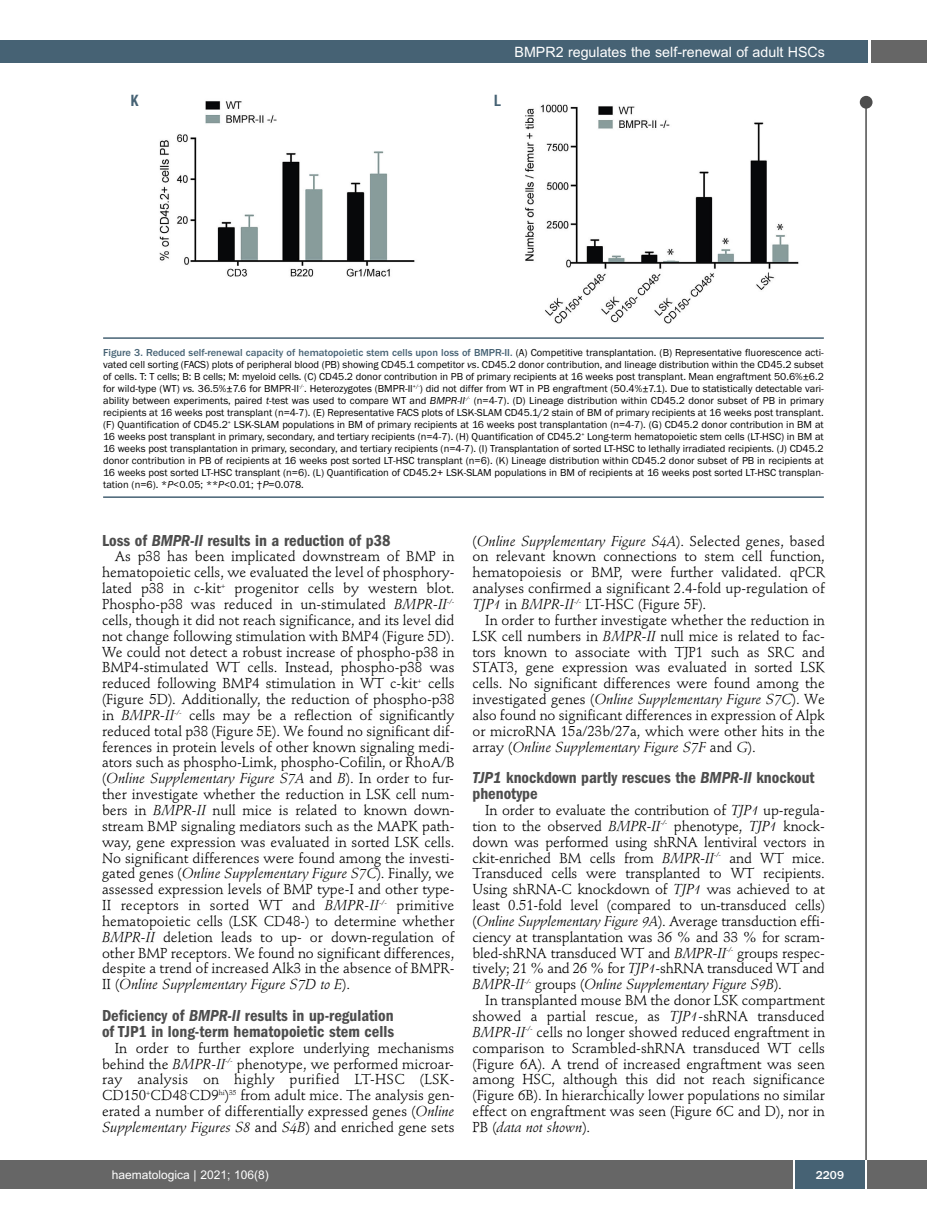
<style>
.page{position:relative;width:927px;height:1225px;background:#fff}
.page>*{position:absolute;margin:0;border:0;box-sizing:border-box;transform-origin:0 0}
.t1{font:600 condensed 16.5px/15.9px "Franklin Gothic";color:#4d4d4d}
.t2{font:700 condensed 15px "Helvetica";color:#466274}
.t3{font:14.25px/15.9px "Stempel Schneidler";color:#000;text-align:justify}
.t4{font:14.25px "Arial";color:#fff}
.t5{font:12px "Arial";color:#fff}
.t6{font:500 12px "Franklin Gothic";color:#fff}
.t7{font:10.5px/12px "Franklin Gothic";color:#000;text-align:justify}
.s1{font-weight:500;color:#466274}
.s2{font-style:italic}
</style>
<div class="page">
<div style="left:860px;top:96px;width:12px;height:13px;background:#4d4d4d;border-radius:50%"></div>
<hr style="left:865px;top:98px;width:2px;height:1062px;background:#4d4d4d">
<div style="left:871px;top:40px;width:56px;height:22px;background:#666"></div>
<div style="left:18px;top:40px;width:849px;height:22px;background:#466274"></div>
<div style="left:17px;top:1160px;width:910px;height:28px;background:#666"></div>
<div style="left:795px;top:1160px;width:70px;height:28px;background:#466274"></div>
<hr style="left:793px;top:1160px;width:2px;height:28px;background:#fff">
<hr style="left:865px;top:1160px;width:2px;height:28px;background:#fff">
<div style="left:0;top:40px;width:19px;height:22px;background:#466274"></div>
<div style="left:0;top:1160px;width:18px;height:28px;background:#666"></div>
<img style="left:159px;top:101px;width:640px;height:223px">
<hr style="left:103px;top:337px;width:721px;height:2px;background:#466274">
<hr style="left:103px;top:496px;width:721px;height:2px;background:#466274">
<p class="t2" style="left:131px;top:92px;width:10px">K</p>
<p class="t2" style="left:494px;top:92px;width:9px">L</p>
<p class="t4" style="left:515px;top:44px;width:312px">BMPR2 regulates the self-renewal of adult HSCs</p>
<p class="t7" style="left:103px;top:346px;width:722px"><span class="s1">Figure 3. Reduced self-renewal capacity of hematopoietic stem cells upon loss of BMPR-II.</span> (A) Competitive transplantation. (B) Representative fluorescence acti&shy;vated cell sorting (FACS) plots of peripheral blood (PB) showing CD45.1 competitor <span class="s2">vs</span>. CD45.2 donor contribution, and lineage distribution within the CD45.2 subset of cells. T: T cells; B: B cells; M: myeloid cells. (C) CD45.2 donor contribution in PB of primary recipients at 16 weeks post transplant. Mean engraftment 50.6%±6.2 for wild-type (WT) <span class="s2">vs.</span> 36.5%±7.6 for BMPR-II<sup>-/-</sup>. Heterozygotes (BMPR-II<sup>+/-</sup>) did not differ from WT in PB engraftment (50.4%±7.1). Due to statistically detectable vari&shy;ability between experiments, paired <span class="s2">t</span>-test was used to compare WT and <span class="s2">BMPR-II</span><sup>-/-</sup> (n=4-7). (D) Lineage distribution within CD45.2 donor subset of PB in primary recipients at 16 weeks post transplant (n=4-7). (E) Representative FACS plots of LSK-SLAM CD45.1/2 stain of BM of primary recipients at 16 weeks post transplant. (F) Quantification of CD45.2<sup>+</sup> LSK-SLAM populations in BM of primary recipients at 16 weeks post transplantation (n=4-7). (G) CD45.2 donor contribution in BM at 16 weeks post transplant in primary, secondary, and tertiary recipients (n=4-7). (H) Quantification of CD45.2<sup>+</sup> Long-term hematopoietic stem cells (LT-HSC) in BM at 16 weeks post transplantation in primary, secondary, and tertiary recipients (n=4-7). (I) Transplantation of sorted LT-HSC to lethally irradiated recipients. (J) CD45.2 donor contribution in PB of recipients at 16 weeks post sorted LT-HSC transplant (n=6). (K) Lineage distribution within CD45.2 donor subset of PB in recipients at 16 weeks post sorted LT-HSC transplant (n=6). (L) Quantification of CD45.2+ LSK-SLAM populations in BM of recipients at 16 weeks post sorted LT-HSC transplan&shy;tation (n=6). *<span class="s2">P</span>&lt;0.05; **<span class="s2">P</span>&lt;0.01; †<span class="s2">P</span>=0.078.</p>
<p class="t1" style="left:102px;top:533px;width:290px">Loss of <span class="s2">BMPR-II</span> results in a reduction of p38</p>
<p class="t3" style="left:102px;top:550px;width:354px;text-indent:13px">As p38 has been implicated downstream of BMP in hematopoietic cells, we evaluated the level of phosphory&shy;lated p38 in c-kit<sup>+</sup> progenitor cells by western blot.<br>Phospho-p38 was reduced in un-stimulated <span class="s2">BMPR-II</span><sup>-/- </sup>cells, though it did not reach significance, and its level did not change following stimulation with BMP4 (Figure 5D).<br>We could not detect a robust increase of phospho-p38 in BMP4-stimulated WT cells. Instead, phospho-p38 was reduced following BMP4 stimulation in WT c-kit<sup>+</sup> cells (Figure 5D). Additionally, the reduction of phospho-p38 in <span class="s2">BMPR-II</span><sup>-/-</sup> cells may be a reflection of significantly reduced total p38 (Figure 5E). We found no significant dif&shy;ferences in protein levels of other known signaling medi&shy;ators such as phospho-Limk, phospho-Cofilin, or RhoA/B (<span class="s2">Online Supplementary Figure S7A</span> and <span class="s2">B</span>). In order to fur&shy;ther investigate whether the reduction in LSK cell num&shy;bers in <span class="s2">BMPR-II</span> null mice is related to known down&shy;stream BMP signaling mediators such as the MAPK path&shy;way, gene expression was evaluated in sorted LSK cells.<br>No significant differences were found among the investi&shy;gated genes (<span class="s2">Online Supplementary Figure S7C</span>). Finally, we assessed expression levels of BMP type-I and other type-II receptors in sorted WT and <span class="s2">BMPR-II</span><sup>-/-</sup> primitive hematopoietic cells (LSK CD48-) to determine whether <span class="s2">BMPR-II</span> deletion leads to up- or down-regulation of other BMP receptors. We found no significant differences, despite a trend of increased Alk3 in the absence of BMPR-II (<span class="s2">Online Supplementary Figure S7D to E</span>).</p>
<p class="t1" style="left:102px;top:1009px;width:294px">Deficiency of <span class="s2">BMPR-II</span> results in up-regulation of TJP1 in long-term hematopoietic stem cells</p>
<p class="t3" style="left:102px;top:1041px;width:354px;text-indent:13px">In order to further explore underlying mechanisms behind the <span class="s2">BMPR-II</span><sup>-/-</sup> phenotype, we performed microar&shy;ray analysis on highly purified LT-HSC (LSK-CD150<sup>+</sup>CD48<sup>-</sup>CD9<sup>hi</sup>)<sup>35</sup> from adult mice. The analysis gen&shy;erated a number of differentially expressed genes (<span class="s2">Online Supplementary Figures S8</span> and <span class="s2">S4B</span>) and enriched gene sets</p>
<p class="t3" style="left:472px;top:534px;width:354px">(<span class="s2">Online Supplementary Figure S4A</span>). Selected genes, based on relevant known connections to stem cell function, hematopoiesis or BMP, were further validated. qPCR analyses confirmed a significant 2.4-fold up-regulation of <span class="s2">TJP1</span> in <span class="s2">BMPR-II</span><sup>-/-</sup> LT-HSC (Figure 5F).</p>
<p class="t3" style="left:472px;top:613px;width:354px;text-indent:13px">In order to further investigate whether the reduction in LSK cell numbers in <span class="s2">BMPR-II</span> null mice is related to fac&shy;tors known to associate with TJP1 such as SRC and STAT3, gene expression was evaluated in sorted LSK cells. No significant differences were found among the investigated genes (<span class="s2">Online Supplementary Figure S7C</span>). We also found no significant differences in expression of Alpk or microRNA 15a/23b/27a, which were other hits in the array (<span class="s2">Online Supplementary Figure S7F</span> and <span class="s2">G</span>).</p>
<p class="t1" style="left:472px;top:771px;width:344px"><span class="s2">TJP1</span> knockdown partly rescues the <span class="s2">BMPR-II</span> knockout phenotype</p>
<p class="t3" style="left:472px;top:803px;width:354px;text-indent:13px">In order to evaluate the contribution of <span class="s2">TJP1</span> up-regula&shy;tion to the observed <span class="s2">BMPR-II</span><sup>-/-</sup> phenotype, <span class="s2">TJP1</span> knock&shy;down was performed using shRNA lentiviral vectors in ckit-enriched BM cells from <span class="s2">BMPR-II</span><sup>-/-</sup> and WT mice.<br>Transduced cells were transplanted to WT recipients.<br>Using shRNA-C knockdown of <span class="s2">TJP1</span> was achieved to at least 0.51-fold level (compared to un-transduced cells) (<span class="s2">Online Supplementary Figure 9A</span>). Average transduction effi&shy;ciency at transplantation was 36 % and 33 % for scram&shy;bled-shRNA transduced WT and <span class="s2">BMPR-II</span><sup>-/-</sup> groups respec&shy;tively; 21 % and 26 % for <span class="s2">TJP1</span>-shRNA transduced WT and <span class="s2">BMPR-II</span><sup>-/-</sup> groups (<span class="s2">Online Supplementary Figure S9B</span>).</p>
<p class="t3" style="left:472px;top:993px;width:354px;text-indent:13px">In transplanted mouse BM the donor LSK compartment showed a partial rescue, as <span class="s2">TJP1-</span>shRNA transduced <span class="s2">BMPR-II</span><sup>-/-</sup> cells no longer showed reduced engraftment in comparison to Scrambled-shRNA transduced WT cells (Figure 6A). A trend of increased engraftment was seen among HSC, although this did not reach significance (Figure 6B). In hierarchically lower populations no similar effect on engraftment was seen (Figure 6C and D), nor in PB (<span class="s2">data not shown</span>).</p>
<p class="t5" style="left:112px;top:1167px;width:158px">haematologica | 2021; 106(8)</p>
<p class="t6" style="left:816px;top:1167px;width:30px">2209</p>
</div>
